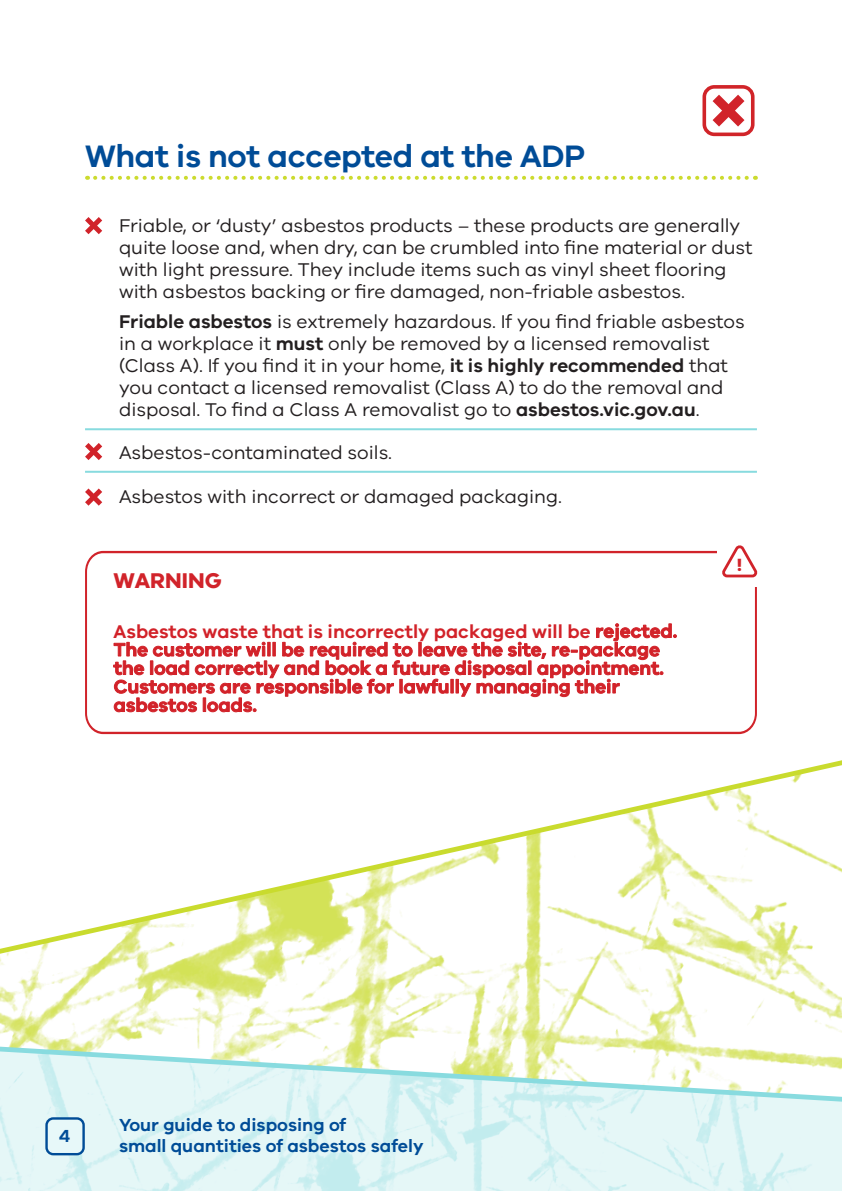
<style>
.page{position:relative;width:842px;height:1191px;background:#fff}
.page>*{position:absolute;margin:0;border:0;box-sizing:border-box;transform-origin:0 0}
.body_text{font:600 32px "VIC";letter-spacing:-.01em;color:#004c97}
.t1{font:700 22px "VIC";color:#d1232a}
.body_text-2{font:19px/22px "VIC";color:#231f20}
.t2{font:600 19px/18.6px "VIC";color:#d22229}
.t3{font:700 18.2px "VIC";color:#d1232a}
.t4{font:600 18px/21.2px "VIC";color:#004c97}
.s1{font-weight:600}
</style>
<div class="page">
<img style="left:0;top:969px;width:842px;height:74px">
<svg style="left:0;top:760px;width:842px;height:209px"></svg>
<hr style="left:85px;top:428px;width:672px;height:2px;background:#88dbdf">
<hr style="left:85px;top:471px;width:672px;height:2px;background:#88dbdf">
<svg style="left:95px;top:176px;width:661px;height:4px"></svg>
<svg style="left:85px;top:550px;width:672px;height:185px"></svg>
<div style="left:717px;top:541px;width:45px;height:45px;background:#fff"></div>
<svg style="left:722px;top:545px;width:36px;height:33px"></svg>
<svg style="left:85px;top:217px;width:18px;height:18px"></svg>
<svg style="left:85px;top:443px;width:18px;height:17px"></svg>
<svg style="left:85px;top:488px;width:18px;height:18px"></svg>
<img style="left:0;top:1105px;width:842px;height:86px">
<svg style="left:0;top:1043px;width:842px;height:62px"></svg>
<div style="left:47px;top:1118px;width:37px;height:36px;background:#e7f8f9;border-radius:7px"></div>
<div style="left:45px;top:1117px;width:40px;height:38px;border:2px solid #004c97;border-radius:7px"></div>
<svg style="left:707px;top:89px;width:46px;height:43px"></svg>
<div style="left:702px;top:85px;width:52px;height:51px;border:4px solid #d12429;border-radius:10px"></div>
<p class="body_text" style="left:85px;top:137px;width:502px">What is not accepted at the ADP</p>
<p class="body_text-2" style="left:119px;top:214px;width:635px">Friable, or ‘dusty’ asbestos products – these products are generally quite loose and, when dry, can be crumbled into fine material or dust with light pressure. They include items such as vinyl sheet flooring with asbestos backing or fire damaged, non-friable asbestos.</p>
<p class="body_text-2" style="left:119px;top:310px;width:627px"><span class="s1">Friable asbestos</span> is extremely hazardous. If you find friable asbestos in a workplace it <span class="s1">must</span> only be removed by a licensed removalist (Class A). If you find it in your home, <span class="s1">it is highly recommended</span> that you contact a licensed removalist (Class A) to do the removal and disposal. To find a Class A removalist go to <span class="s1">asbestos.vic.gov.au</span>.</p>
<p class="body_text-2" style="left:119px;top:441px;width:275px">Asbestos-contaminated soils.</p>
<p class="body_text-2" style="left:119px;top:485px;width:444px">Asbestos with incorrect or damaged packaging.</p>
<p class="t1" style="left:113px;top:567px;width:110px">WARNING</p>
<p class="t2" style="left:114px;top:621px;width:565px">Asbestos waste that is incorrectly packaged will be rejected.<br>The customer will be required to leave the site, re-package the load correctly and book a future disposal appointment.<br>Customers are responsible for lawfully managing their asbestos loads.</p>
<p class="t3" style="left:737px;top:553px;width:7px">!</p>
<p class="t4" style="left:59px;top:1124px;width:13px">4</p>
<p class="t4" style="left:119px;top:1113px;width:306px">Your guide to disposing of<br>small quantities of asbestos safely</p>
</div>
